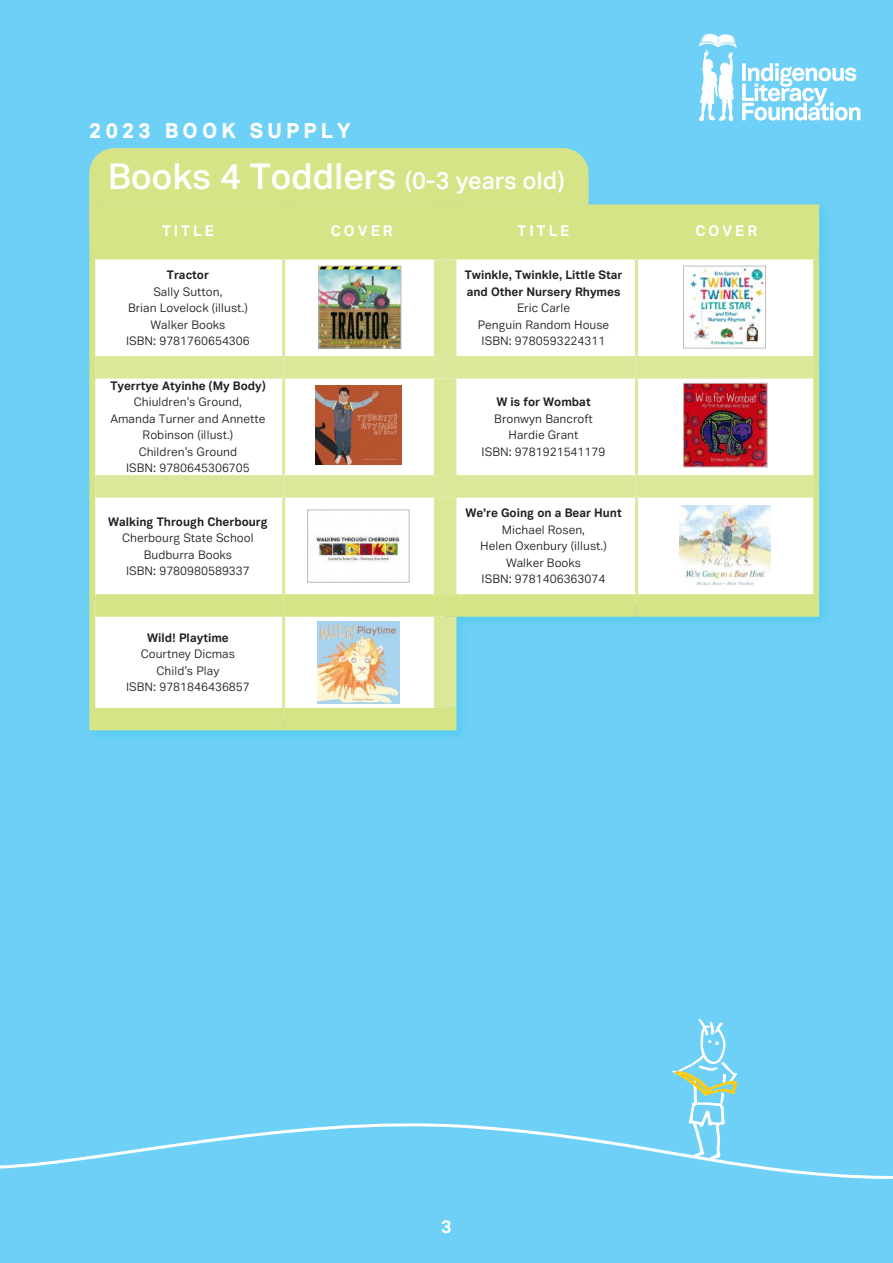
<style>
.page{position:relative;width:893px;height:1263px;background:#6ed0f6}
.page>*{position:absolute;margin:0;border:0;box-sizing:border-box;transform-origin:0 0}
.t1{font:600 36px "Vaud Display";letter-spacing:-.01em;color:#fff}
.t2{font:900 21px "Vaud Display";letter-spacing:.2em;color:#fff}
.t3{font:700 18px "Vaud Display";color:#fff}
.t4{font:700 15px "Vaud Display";letter-spacing:.2em;color:#fff}
.t5{font:12px/16.5px "Vaud Display";color:#231f20;text-align:center}
.t6{font:700 12px/16.5px "Vaud Display";color:#231f20}
.s1{font-size:24px}
</style>
<div class="page">
<div style="left:89px;top:148px;width:499px;height:104px;background:#d7e387;border-radius:26px"></div>
<div style="left:85px;top:200px;width:747px;height:543px;background:#15c0f2;opacity:.3"></div>
<svg style="left:95px;top:204px;width:718px;height:49px"></svg>
<svg style="left:95px;top:259px;width:721px;height:460px;fill:#fff"></svg>
<div style="left:95px;top:356px;width:189px;height:23px;background:#dde799"></div>
<div style="left:95px;top:475px;width:189px;height:23px;background:#dde799"></div>
<hr style="left:282px;top:259px;width:3px;height:97px;background:#dde799">
<hr style="left:282px;top:379px;width:3px;height:96px;background:#dde799">
<hr style="left:282px;top:498px;width:3px;height:96px;background:#dde799">
<hr style="left:282px;top:617px;width:3px;height:91px;background:#dde799">
<div style="left:284px;top:356px;width:161px;height:23px;background:#dde799"></div>
<div style="left:284px;top:475px;width:161px;height:23px;background:#dde799"></div>
<div style="left:434px;top:259px;width:22px;height:97px;background:#dde799"></div>
<div style="left:434px;top:379px;width:22px;height:96px;background:#dde799"></div>
<div style="left:434px;top:498px;width:22px;height:96px;background:#dde799"></div>
<div style="left:434px;top:617px;width:22px;height:91px;background:#dde799"></div>
<div style="left:445px;top:356px;width:192px;height:23px;background:#dde799"></div>
<div style="left:445px;top:475px;width:192px;height:23px;background:#dde799"></div>
<hr style="left:635px;top:259px;width:3px;height:97px;background:#dde799">
<hr style="left:635px;top:379px;width:3px;height:96px;background:#dde799">
<hr style="left:635px;top:498px;width:3px;height:96px;background:#dde799">
<div style="left:637px;top:356px;width:176px;height:23px;background:#dde799"></div>
<div style="left:637px;top:475px;width:176px;height:23px;background:#dde799"></div>
<div style="left:89px;top:259px;width:6px;height:108px;background:#d7e387"></div>
<div style="left:813px;top:259px;width:6px;height:108px;background:#d7e387"></div>
<div style="left:89px;top:367px;width:6px;height:119px;background:#d7e387"></div>
<div style="left:813px;top:367px;width:6px;height:119px;background:#d7e387"></div>
<div style="left:89px;top:486px;width:6px;height:119px;background:#d7e387"></div>
<div style="left:813px;top:486px;width:6px;height:108px;background:#d7e387"></div>
<div style="left:89px;top:605px;width:6px;height:103px;background:#d7e387"></div>
<div style="left:95px;top:594px;width:189px;height:23px;background:#d7e387"></div>
<div style="left:284px;top:594px;width:161px;height:23px;background:#d7e387"></div>
<div style="left:445px;top:594px;width:192px;height:23px;background:#d7e387"></div>
<div style="left:637px;top:594px;width:182px;height:23px;background:#d7e387"></div>
<div style="left:89px;top:708px;width:195px;height:22px;background:#d7e387"></div>
<div style="left:284px;top:708px;width:172px;height:22px;background:#d7e387"></div>
<div style="left:89px;top:204px;width:6px;height:49px;background:#d7e387"></div>
<div style="left:813px;top:204px;width:6px;height:49px;background:#d7e387"></div>
<div style="left:89px;top:253px;width:195px;height:6px;background:#d7e387"></div>
<div style="left:284px;top:253px;width:161px;height:6px;background:#d7e387"></div>
<div style="left:445px;top:253px;width:192px;height:6px;background:#d7e387"></div>
<div style="left:637px;top:253px;width:182px;height:6px;background:#d7e387"></div>
<hr style="left:282px;top:204px;width:3px;height:49px;background:#d7e387">
<hr style="left:635px;top:204px;width:3px;height:49px;background:#d7e387">
<div style="left:434px;top:204px;width:22px;height:49px;background:#d7e387"></div>
<svg style="left:699px;top:34px;width:161px;height:87px"></svg>
<svg style="left:0;top:1123px;width:893px;height:56px"></svg>
<svg style="left:672px;top:1019px;width:65px;height:141px"></svg>
<img style="left:320px;top:268px;width:79px;height:78px">
<div style="left:318px;top:266px;width:83px;height:82px;border:1px solid #bcbdc0"></div>
<img style="left:315px;top:386px;width:86px;height:78px">
<img style="left:309px;top:511px;width:99px;height:70px">
<div style="left:307px;top:509px;width:103px;height:74px;border:1px solid #bcbdc0"></div>
<img style="left:318px;top:622px;width:81px;height:82px">
<img style="left:685px;top:268px;width:79px;height:78px">
<div style="left:683px;top:266px;width:83px;height:82px;border:1px solid #bcbdc0"></div>
<img style="left:685px;top:385px;width:81px;height:80px">
<div style="left:683px;top:383px;width:85px;height:84px;border:1px solid #bcbdc0"></div>
<img style="left:679px;top:506px;width:91px;height:80px">
<p class="t2" style="left:89px;top:118px;width:263px">2023 BOOK SUPPLY</p>
<p class="t1" style="left:108px;top:155px;width:458px">Books 4 Toddlers <span class="s1">(0-3 years old)</span></p>
<p class="t4" style="left:162px;top:221px;width:53px">TITLE</p>
<p class="t4" style="left:331px;top:221px;width:63px">COVER</p>
<p class="t4" style="left:518px;top:221px;width:53px">TITLE</p>
<p class="t4" style="left:695px;top:221px;width:63px">COVER</p>
<p class="t6" style="left:167px;top:266px;width:43px">Tractor</p>
<p class="t5" style="left:128px;top:283px;width:121px">Sally Sutton,<br>Brian Lovelock (illust.)</p>
<p class="t5" style="left:150px;top:316px;width:77px">Walker Books</p>
<p class="t5" style="left:126px;top:333px;width:125px">ISBN: 9781760654306</p>
<p class="t6" style="left:465px;top:266px;width:159px">Twinkle, Twinkle, Little Star and Other Nursery Rhymes</p>
<p class="t5" style="left:517px;top:300px;width:54px">Eric Carle</p>
<p class="t5" style="left:478px;top:316px;width:133px">Penguin Random House</p>
<p class="t5" style="left:482px;top:333px;width:125px">ISBN: 9780593224311</p>
<p class="t6" style="left:110px;top:377px;width:157px">Tyerrtye Atyinhe (My Body)</p>
<p class="t5" style="left:134px;top:394px;width:110px">Chiuldren’s Ground,</p>
<p class="t5" style="left:110px;top:410px;width:157px">Amanda Turner and Annette<br>Robinson (illust.)</p>
<p class="t5" style="left:139px;top:443px;width:100px">Children’s Ground</p>
<p class="t5" style="left:126px;top:460px;width:125px">ISBN: 9780645306705</p>
<p class="t6" style="left:108px;top:513px;width:161px">Walking Through Cherbourg</p>
<p class="t5" style="left:122px;top:529px;width:133px">Cherbourg State School</p>
<p class="t5" style="left:144px;top:546px;width:90px">Budburra Books</p>
<p class="t5" style="left:126px;top:562px;width:125px">ISBN: 9780980589337</p>
<p class="t6" style="left:147px;top:629px;width:83px">Wild! Playtime</p>
<p class="t5" style="left:141px;top:646px;width:96px">Courtney Dicmas</p>
<p class="t5" style="left:156px;top:662px;width:64px">Child’s Play</p>
<p class="t5" style="left:126px;top:679px;width:125px">ISBN: 9781846436857</p>
<p class="t6" style="left:496px;top:394px;width:96px">W is for Wombat</p>
<p class="t5" style="left:494px;top:410px;width:100px">Bronwyn Bancroft</p>
<p class="t5" style="left:509px;top:427px;width:71px">Hardie Grant</p>
<p class="t5" style="left:482px;top:443px;width:125px">ISBN: 9781921541179</p>
<p class="t6" style="left:465px;top:505px;width:158px">We’re Going on a Bear Hunt</p>
<p class="t5" style="left:480px;top:521px;width:128px">Michael Rosen,<br>Helen Oxenbury (illust.)</p>
<p class="t5" style="left:506px;top:554px;width:77px">Walker Books</p>
<p class="t5" style="left:482px;top:571px;width:125px">ISBN: 9781406363074</p>
<p class="t3" style="left:441px;top:1216px;width:12px">3</p>
</div>
